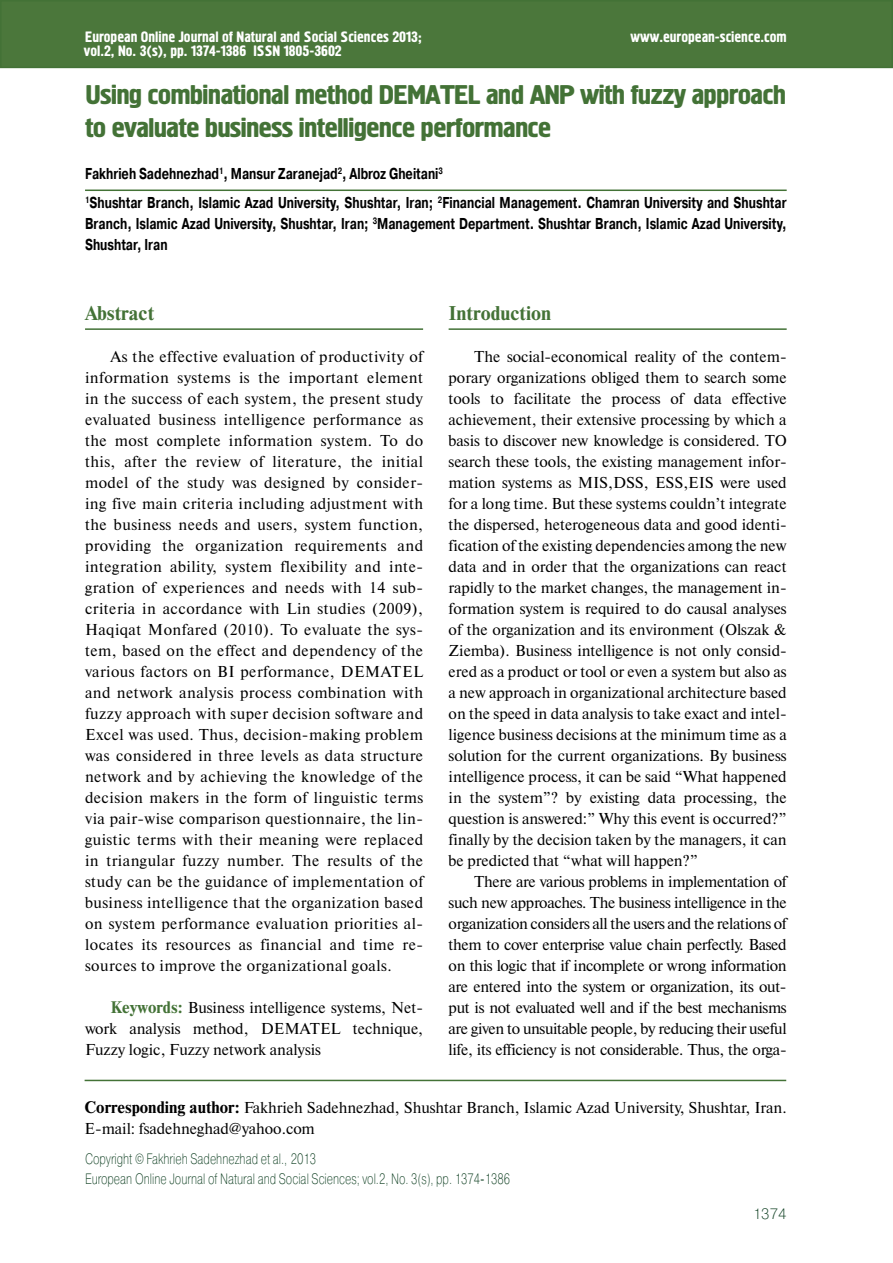
<style>
.page{position:relative;width:893px;height:1263px;background:#fff}
.page>*{position:absolute;margin:0;border:0;box-sizing:border-box;transform-origin:0 0}
.t1{font:27px/32.4px "Hermes C";letter-spacing:-.03em;color:#437236;scale:1.11 1}
.t2{font:700 18.75px "Newton C";color:#437236}
.t3{font:15.75px/21px "Newton C";color:#000;text-align:justify}
.t4{font:700 15.75px/29.5px "Pragmatica C";color:#000;scale:.75 1}
.t5{font:15px/14px "Hermes C";color:#fff}
.t6{font:15px "Pragmatica Light C";color:#0d3e20;scale:.75 1}
.t7{font:15px "Pragmatica Light C";color:#0d3e20}
.s1{font-weight:700;color:#437236}
.s2{font-weight:700}
</style>
<div class="page">
<div style="left:1px;top:1px;width:891px;height:66px;background:#4b773b"></div>
<div style="left:0;top:0;width:893px;height:68px;border:2px solid #437236"></div>
<hr style="left:85px;top:1080px;width:701px;height:1px;background:#437236">
<hr style="left:85px;top:190px;width:702px;height:1px;background:#437236">
<hr style="left:85px;top:328px;width:338px;height:2px;background:#437236">
<hr style="left:449px;top:328px;width:338px;height:2px;background:#437236">
<p class="t5" style="left:253px;top:30px;width:170px;text-indent:-168px">European Online Journal of Natural and Social Sciences 2013;<br>ISSN 1805-3602</p>
<p class="t5" style="left:630px;top:31px;width:158px">www.european-science.com</p>
<p class="t5" style="left:84px;top:44px;width:164px">vol.2, No. 3(s), pp. 1374-1386</p>
<h1 class="t1" style="left:85px;top:80px;width:633px">Using combinational method DEMATEL and ANP with fuzzy approach to evaluate business intelligence performance</h1>
<p class="t4" style="left:85px;top:159px;width:937px">Fakhrieh Sadehnezhad<sup>1</sup>, Mansur Zaranejad<sup>2</sup>, Albroz Gheitani<sup>3<br>1</sup>Shushtar Branch, Islamic Azad University, Shushtar, Iran; <sup>2</sup>Financial Management. Chamran University and Shushtar</p>
<p class="t4" style="left:85px;top:214px;width:937px;line-height:21px">Branch, Islamic Azad University, Shushtar, Iran; <sup>3</sup>Management Department. Shushtar Branch, Islamic Azad University,<br>Shushtar, Iran</p>
<p class="t2" style="left:85px;top:302px;width:71px">Abstract</p>
<p class="t3" style="left:85px;top:346px;width:340px;text-indent:26px">As the effective evaluation of productivity of information systems is the important element in the success of each system, the present study evaluated business intelligence performance as the most complete information system. To do this, after the review of literature, the initial model of the study was designed by consider&shy;ing five main criteria including adjustment with the business needs and users, system function, providing the organization requirements and integration ability, system flexibility and inte&shy;gration of experiences and needs with 14 sub&shy;criteria in accordance with Lin studies (2009), Haqiqat Monfared (2010). To evaluate the sys&shy;tem, based on the effect and dependency of the various factors on BI performance, DEMATEL and network analysis process combination with fuzzy approach with super decision software and Excel was used. Thus, decision-making problem was considered in three levels as data structure network and by achieving the knowledge of the decision makers in the form of linguistic terms via pair-wise comparison questionnaire, the lin&shy;guistic terms with their meaning were replaced in triangular fuzzy number. The results of the study can be the guidance of implementation of business intelligence that the organization based on system performance evaluation priorities al&shy;locates its resources as financial and time re&shy;sources to improve the organizational goals.</p>
<p class="t3" style="left:85px;top:997px;width:340px;text-indent:26px"><span class="s1">Keywords:</span> Business intelligence systems, Net&shy;work analysis method, DEMATEL technique, Fuzzy logic, Fuzzy network analysis</p>
<p class="t2" style="left:449px;top:302px;width:104px">Introduction</p>
<p class="t3" style="left:449px;top:346px;width:340px;text-indent:26px">The social-economical reality of the contem&shy;porary organizations obliged them to search some tools to facilitate the process of data effective achievement, their extensive processing by which a basis to discover new knowledge is considered. TO search these tools, the existing management infor&shy;mation systems as MIS,DSS, ESS,EIS were used for a long time. But these systems couldn’t integrate the dispersed, heterogeneous data and good identi&shy;fication of the existing dependencies among the new data and in order that the organizations can react rapidly to the market changes, the management in&shy;formation system is required to do causal analyses of the organization and its environment (Olszak &amp; Ziemba). Business intelligence is not only consid&shy;ered as a product or tool or even a system but also as a new approach in organizational architecture based on the speed in data analysis to take exact and intel&shy;ligence business decisions at the minimum time as a solution for the current organizations. By business intelligence process, it can be said “What happened in the system”? by existing data processing, the question is answered:” Why this event is occurred?” finally by the decision taken by the managers, it can be predicted that “what will happen?”</p>
<p class="t3" style="left:449px;top:871px;width:340px;text-indent:26px">There are various problems in implementation of such new approaches. The business intelligence in the organization considers all the users and the relations of them to cover enterprise value chain perfectly. Based on this logic that if incomplete or wrong information are entered into the system or organization, its out&shy;put is not evaluated well and if the best mechanisms are given to unsuitable people, by reducing their useful life, its efficiency is not considerable. Thus, the orga-</p>
<p class="t3" style="left:85px;top:1097px;width:703px"><span class="s2">Corresponding author:</span> Fakhrieh Sadehnezhad, Shushtar Branch, Islamic Azad University, Shushtar, Iran.<br>E-mail: fsadehneghad@yahoo.com</p>
<p class="t6" style="left:85px;top:1151px;width:310px">Copyright © Fakhrieh Sadehnezhad et al., 2013</p>
<p class="t6" style="left:85px;top:1170px;width:568px">European Online Journal of Natural and Social Sciences; vol.2, No. 3(s), pp. 1374-1386</p>
<p class="t7" style="left:753px;top:1205px;width:35px">1374</p>
</div>
